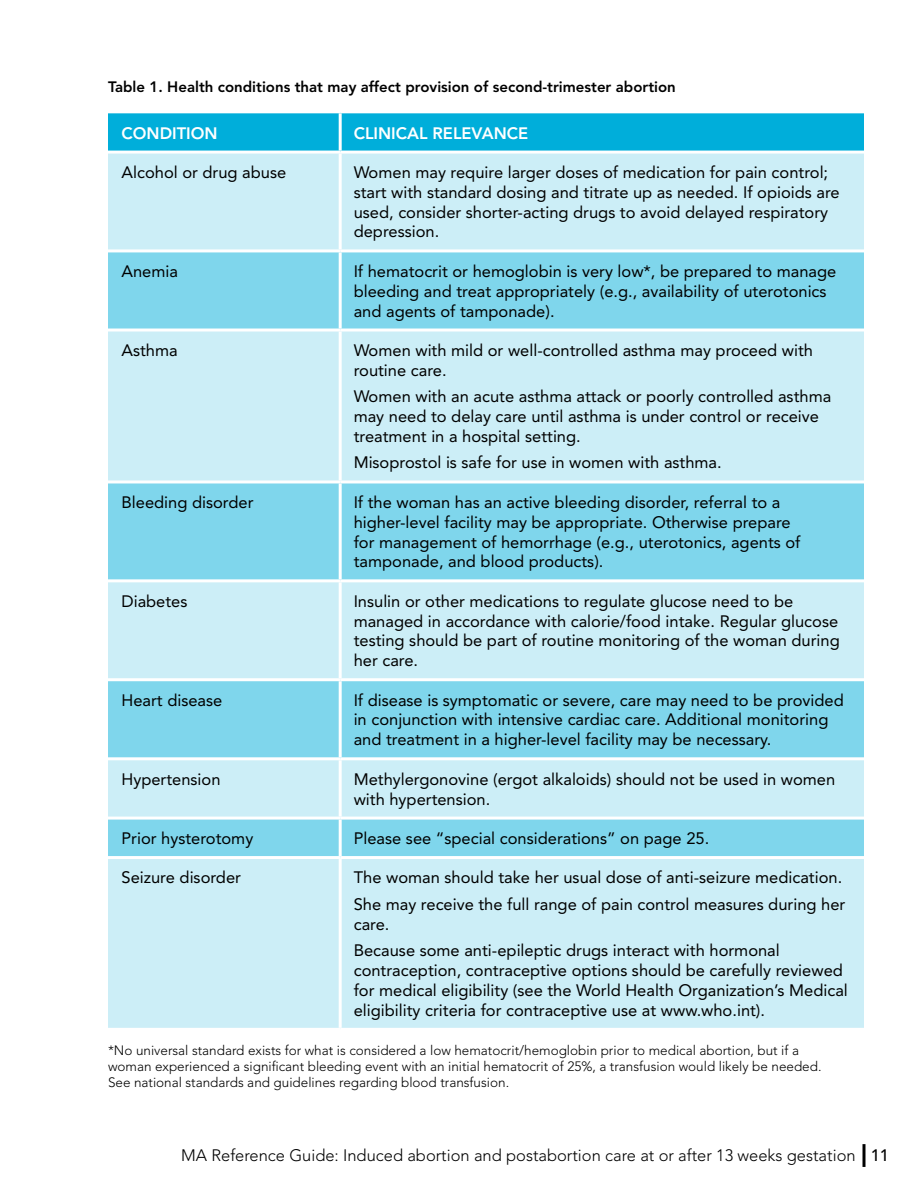
<style>
.page{position:relative;width:918px;height:1188px;background:#fff}
.page>*{position:absolute;margin:0;border:0;box-sizing:border-box;transform-origin:0 0}
.t1{font:16.5px/19.8px "Avenir LT Std";color:#000}
.t2{font:300 16.5px "Avenir LT Std";color:#000}
.t3{font:800 16.5px "Avenir LT Std";color:#fff}
.t4{font:800 15px "Avenir LT Std";color:#000}
.t5{font:300 13.5px/16.2px "Avenir LT Std";color:#000}
.s1{font-weight:500}
</style>
<div class="page">
<svg style="left:862px;top:1144px;width:4px;height:23px"></svg>
<div style="left:108px;top:113px;width:756px;height:38px;background:#00aeda"></div>
<div style="left:108px;top:154px;width:756px;height:874px;background:#cceef7"></div>
<svg style="left:108px;top:252px;width:756px;height:604px;background:#a7e2f1"></svg>
<hr style="left:339px;top:113px;width:3px;height:38px;background:#fff">
<hr style="left:108px;top:249px;width:232px;height:3px;background:#fff">
<hr style="left:340px;top:249px;width:524px;height:3px;background:#fff">
<hr style="left:339px;top:252px;width:3px;height:77px;background:#fff">
<hr style="left:108px;top:329px;width:232px;height:3px;background:#fff">
<hr style="left:340px;top:329px;width:524px;height:3px;background:#fff">
<hr style="left:339px;top:332px;width:3px;height:148px;background:#fff">
<hr style="left:108px;top:480px;width:232px;height:3px;background:#fff">
<hr style="left:340px;top:480px;width:524px;height:3px;background:#fff">
<hr style="left:339px;top:483px;width:3px;height:96px;background:#fff">
<hr style="left:108px;top:579px;width:232px;height:3px;background:#fff">
<hr style="left:340px;top:579px;width:524px;height:3px;background:#fff">
<hr style="left:339px;top:582px;width:3px;height:96px;background:#fff">
<hr style="left:108px;top:678px;width:232px;height:3px;background:#fff">
<hr style="left:340px;top:678px;width:524px;height:3px;background:#fff">
<hr style="left:339px;top:681px;width:3px;height:76px;background:#fff">
<hr style="left:339px;top:760px;width:3px;height:57px;background:#fff">
<hr style="left:108px;top:817px;width:232px;height:3px;background:#fff">
<hr style="left:340px;top:817px;width:524px;height:3px;background:#fff">
<hr style="left:339px;top:820px;width:3px;height:36px;background:#fff">
<hr style="left:108px;top:856px;width:232px;height:3px;background:#fff">
<hr style="left:340px;top:856px;width:524px;height:3px;background:#fff">
<hr style="left:339px;top:859px;width:3px;height:169px;background:#fff">
<hr style="left:108px;top:757px;width:232px;height:3px;background:#fff">
<hr style="left:340px;top:757px;width:524px;height:3px;background:#fff">
<hr style="left:339px;top:154px;width:3px;height:95px;background:#fff">
<p class="t4" style="left:108px;top:78px;width:569px">Table 1. Health conditions that may affect provision of second-trimester abortion</p>
<p class="t3" style="left:122px;top:123px;width:98px">CONDITION</p>
<p class="t3" style="left:354px;top:123px;width:176px">CLINICAL RELEVANCE</p>
<p class="t1" style="left:122px;top:163px;width:166px">Alcohol or drug abuse</p>
<p class="t1" style="left:354px;top:163px;width:488px">Women may require larger doses of medication for pain control; start with standard dosing and titrate up as needed. If opioids are used, consider shorter-acting drugs to avoid delayed respiratory depression.</p>
<p class="t1" style="left:122px;top:261px;width:58px">Anemia</p>
<p class="t1" style="left:354px;top:261px;width:484px">If hematocrit or hemoglobin is very low*, be prepared to manage bleeding and treat appropriately (e.g., availability of uterotonics and agents of tamponade).</p>
<p class="t1" style="left:122px;top:340px;width:58px">Asthma</p>
<p class="t1" style="left:354px;top:340px;width:461px">Women with mild or well-controlled asthma may proceed with routine care.</p>
<p class="t1" style="left:354px;top:387px;width:479px">Women with an acute asthma attack or poorly controlled asthma may need to delay care until asthma is under control or receive treatment in a hospital setting.</p>
<p class="t1" style="left:354px;top:453px;width:367px">Misoprostol is safe for use in women with asthma.</p>
<p class="t1" style="left:122px;top:492px;width:134px">Bleeding disorder</p>
<p class="t1" style="left:354px;top:492px;width:448px">If the woman has an active bleeding disorder, referral to a higher-level facility may be appropriate. Otherwise prepare for management of hemorrhage (e.g., uterotonics, agents of tamponade, and blood products).</p>
<p class="t1" style="left:122px;top:591px;width:68px">Diabetes</p>
<p class="t1" style="left:354px;top:591px;width:488px">Insulin or other medications to regulate glucose need to be managed in accordance with calorie/food intake. Regular glucose testing should be part of routine monitoring of the woman during her care.</p>
<p class="t1" style="left:122px;top:690px;width:102px">Heart disease</p>
<p class="t1" style="left:354px;top:690px;width:492px">If disease is symptomatic or severe, care may need to be provided in conjunction with intensive cardiac care. Additional monitoring and treatment in a higher-level facility may be necessary.</p>
<p class="t1" style="left:122px;top:769px;width:101px">Hypertension</p>
<p class="t1" style="left:354px;top:769px;width:483px">Methylergonovine (ergot alkaloids) should not be used in women with hypertension.</p>
<p class="t1" style="left:122px;top:829px;width:133px">Prior hysterotomy</p>
<p class="t1" style="left:354px;top:829px;width:354px">Please see “special considerations” on page 25.</p>
<p class="t1" style="left:122px;top:868px;width:121px">Seizure disorder</p>
<p class="t1" style="left:354px;top:865px;width:493px;line-height:26.5px">The woman should take her usual dose of anti-seizure medication.<br>She may receive the full range of pain control measures during her</p>
<p class="t1" style="left:354px;top:911px;width:428px;line-height:26.5px">care.<br>Because some anti-epileptic drugs interact with hormonal</p>
<p class="t1" style="left:354px;top:961px;width:496px">contraception, contraceptive options should be carefully reviewed for medical eligibility (see the World Health Organization’s Medical eligibility criteria for contraceptive use at www.who. int).</p>
<p class="t5" style="left:108px;top:1042px;width:715px">*No universal standard exists for what is considered a low hematocrit/hemoglobin prior to medical abortion, but if a woman experienced a significant bleeding event with an initial hematocrit of 25%, a transfusion would likely be needed.<br>See national standards and guidelines regarding blood transfusion.</p>
<p class="t2" style="left:181px;top:1145px;width:709px">MA Reference Guide: Induced abortion and postabortion care at or after 13 weeks gestation <span class="s1">11</span></p>
</div>
